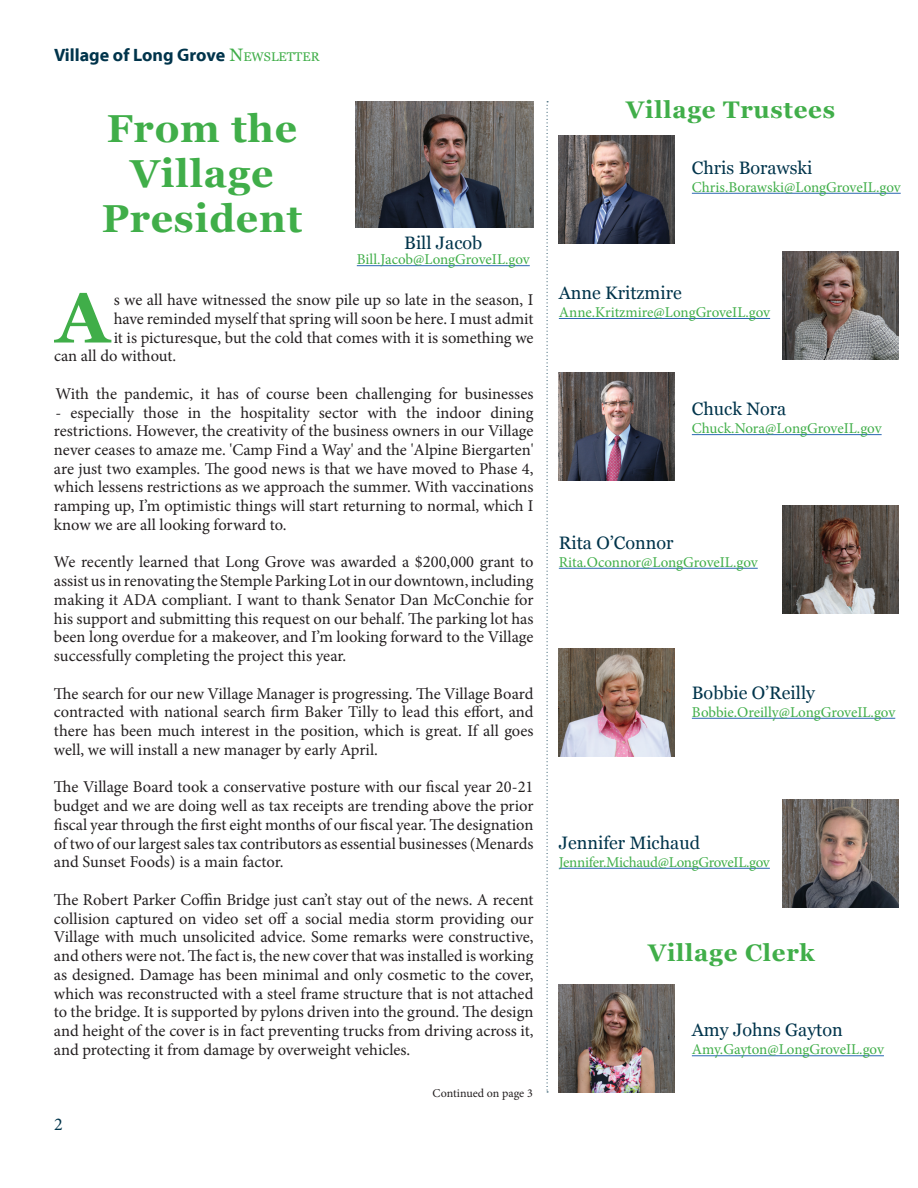
<style>
.page{position:relative;width:918px;height:1188px;background:#fff}
.page>*{position:absolute;margin:0;border:0;box-sizing:border-box;transform-origin:0 0}
.t1{font:700 70.65px "Georgia";color:#40ae49}
.t2{font:700 39px/45px "Georgia";letter-spacing:.02em;color:#40ae49;text-align:center}
.t3{font:700 24px "Georgia";letter-spacing:.03em;color:#40ae49}
.t4{font:18px "Georgia";color:#00344b}
.t5{font:700 18px "Myriad Pro";color:#00344b}
.t6{font:18px "Minion Pro";color:#00344b}
.t7{font:16.5px/18.8px "Minion Pro";letter-spacing:-.005em;color:#231f20;text-align:justify}
.t8{font:15px "Minion Pro";letter-spacing:-.01em;color:#40ae49}
.t9{font:12px "Minion Pro";color:#231f20}
.s1{font-family:"Georgia";font-weight:400;color:#40ae49}
.s2{font-family:"Georgia";font-weight:400;font-size:12.6px;color:#40ae49}
</style>
<div class="page">
<img style="left:559px;top:985px;width:115px;height:108px">
<img style="left:783px;top:251px;width:115px;height:108px">
<img style="left:559px;top:135px;width:115px;height:108px">
<img style="left:783px;top:799px;width:115px;height:108px">
<img style="left:559px;top:649px;width:115px;height:108px">
<img style="left:559px;top:373px;width:115px;height:108px">
<img style="left:356px;top:102px;width:178px;height:126px">
<img style="left:783px;top:506px;width:115px;height:108px">
<svg style="left:547px;top:101px;width:1px;height:992px"></svg>
<hr style="left:692px;top:193px;width:209px;height:1px;background:#2b67b2">
<hr style="left:559px;top:318px;width:211px;height:1px;background:#2b67b2">
<hr style="left:692px;top:434px;width:190px;height:1px;background:#2b67b2">
<hr style="left:559px;top:568px;width:199px;height:1px;background:#2b67b2">
<hr style="left:692px;top:718px;width:203px;height:1px;background:#2b67b2">
<hr style="left:559px;top:868px;width:211px;height:1px;background:#2b67b2">
<hr style="left:692px;top:1055px;width:192px;height:1px;background:#2b67b2">
<hr style="left:357px;top:265px;width:173px;height:1px;background:#2b67b2">
<p class="t5" style="left:54px;top:43px;width:267px">Village of Long Grove <span class="s1">N</span><span class="s2">EWSLETTER</span></p>
<h2 class="t2" style="left:102px;top:104px;width:202px">From the<br>Village<br>President</h2>
<p class="t4" style="left:404px;top:229px;width:80px">Bill Jacob</p>
<p class="t8" style="left:357px;top:249px;width:174px">Bill.Jacob@LongGroveIL.gov</p>
<h1 class="t1" style="left:56px;top:265px;width:55px">A</h1>
<p class="t7" style="left:114px;top:290px;width:421px">s we all have witnessed the snow pile up so late in the season, I</p>
<p class="t7" style="left:114px;top:309px;width:421px">have reminded myself that spring will soon be here. I must admit</p>
<p class="t7" style="left:114px;top:328px;width:421px">it is picturesque, but the cold that comes with it is something we</p>
<p class="t7" style="left:54px;top:347px;width:124px">can all do without.</p>
<p class="t7" style="left:56px;top:384px;width:479px">With the pandemic, it has of course been challenging for businesses</p>
<p class="t7" style="left:54px;top:403px;width:481px">- especially those in the hospitality sector with the indoor dining restrictions. However, the creativity of the business owners in our Village never ceases to amaze me. 'Camp Find a Way' and the 'Alpine Biergarten' are just two examples. The good news is that we have moved to Phase 4, which lessens restrictions as we approach the summer. With vaccinations ramping up, I’m optimistic things will start returning to normal, which I know we are all looking forward to.</p>
<p class="t7" style="left:54px;top:553px;width:481px">We recently learned that Long Grove was awarded a $200,000 grant to assist us in renovating the Stemple Parking Lot in our downtown, including making it ADA compliant. I want to thank Senator Dan McConchie for his support and submitting this request on our behalf. The parking lot has been long overdue for a makeover, and I’m looking forward to the Village successfully completing the project this year.</p>
<p class="t7" style="left:54px;top:684px;width:481px">The search for our new Village Manager is progressing. The Village Board contracted with national search firm Baker Tilly to lead this effort, and there has been much interest in the position, which is great. If all goes well, we will install a new manager by early April.</p>
<p class="t7" style="left:54px;top:778px;width:481px">The Village Board took a conservative posture with our fiscal year 20-21 budget and we are doing well as tax receipts are trending above the prior fiscal year through the first eight months of our fiscal year. The designation of two of our largest sales tax contributors as essential businesses (Menards and Sunset Foods) is a main factor.</p>
<p class="t7" style="left:54px;top:890px;width:481px">The Robert Parker Coffin Bridge just can’t stay out of the news. A recent collision captured on video set off a social media storm providing our Village with much unsolicited advice. Some remarks were constructive, and others were not. The fact is, the new cover that was installed is working as designed. Damage has been minimal and only cosmetic to the cover, which was reconstructed with a steel frame structure that is not attached to the bridge. It is supported by pylons driven into the ground. The design and height of the cover is in fact preventing trucks from driving across it, and protecting it from damage by overweight vehicles.</p>
<p class="t6" style="left:54px;top:1112px;width:10px">2</p>
<p class="t9" style="left:433px;top:1085px;width:102px">Continued on page 3</p>
<h3 class="t3" style="left:626px;top:91px;width:210px">Village Trustees</h3>
<p class="t4" style="left:692px;top:154px;width:122px">Chris Borawski</p>
<p class="t8" style="left:692px;top:177px;width:210px">Chris.Borawski@LongGroveIL.gov</p>
<p class="t4" style="left:559px;top:280px;width:124px">Anne Kritzmire</p>
<p class="t8" style="left:559px;top:302px;width:213px">Anne.Kritzmire@LongGroveIL.gov</p>
<p class="t4" style="left:692px;top:396px;width:96px">Chuck Nora</p>
<p class="t8" style="left:692px;top:418px;width:191px">Chuck.Nora@LongGroveIL.gov</p>
<p class="t4" style="left:559px;top:529px;width:116px">Rita O’Connor</p>
<p class="t8" style="left:559px;top:552px;width:200px">Rita.Oconnor@LongGroveIL.gov</p>
<p class="t4" style="left:692px;top:679px;width:125px">Bobbie O’Reilly</p>
<p class="t8" style="left:692px;top:702px;width:205px">Bobbie.Oreilly@LongGroveIL.gov</p>
<p class="t4" style="left:559px;top:829px;width:143px">Jennifer Michaud</p>
<p class="t8" style="left:559px;top:852px;width:213px">Jennifer.Michaud@LongGroveIL.gov</p>
<h3 class="t3" style="left:648px;top:935px;width:168px">Village Clerk</h3>
<p class="t4" style="left:692px;top:1017px;width:152px">Amy Johns Gayton</p>
<p class="t8" style="left:692px;top:1039px;width:194px">Amy.Gayton@LongGroveIL.gov</p>
</div>
